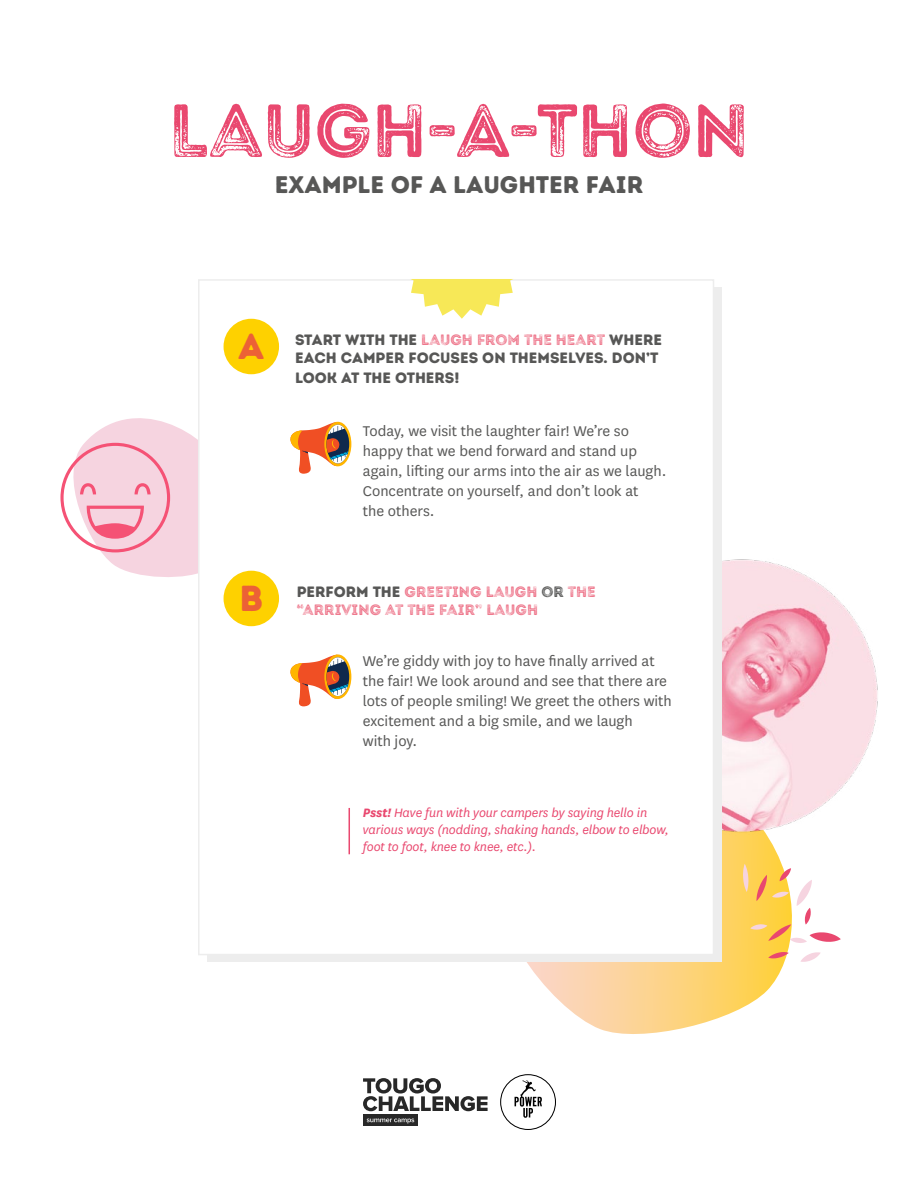
<style>
.page{position:relative;width:918px;height:1188px;background:#fff}
.page>*{position:absolute;margin:0;border:0;box-sizing:border-box;transform-origin:0 0}
.t1{font:75px "Intro Rust G Base 2 Line";color:#e9486f}
.t2{font:36.15px "Intro Rust Base";color:#ec6136}
.t3{font:24px "Intro Rust Base";color:#575756}
.t4{font:16.5px/19.8px "National";color:#575756}
.t5{font:15px/18px "Intro Rust Base";color:#575756}
.t6{font:15px/18px "Intro Rust G Base 2 Line";color:#ee768b}
.t7{font:italic 14.25px/17.1px "National";letter-spacing:-.01em;color:#e9486f}
.s1{font-family:"Intro Rust G Base 2 Line";color:#ee768b}
.s2{font-family:"Intro Rust Base";color:#575756}
.s3{color:#575756}
.s4{font-weight:700}
</style>
<div class="page">
<div style="left:500px;top:1074px;width:56px;height:56px;border:1px solid #000;border-radius:50%"></div>
<svg style="left:515px;top:1080px;width:27px;height:38px"></svg>
<svg style="left:363px;top:1078px;width:125px;height:33px"></svg>
<svg style="left:363px;top:1115px;width:55px;height:11px"></svg>
<svg style="left:367px;top:1119px;width:47px;height:5px"></svg>
<svg style="left:527px;top:855px;width:263px;height:179px"></svg>
<img style="left:722px;top:559px;width:156px;height:296px">
<svg style="left:60px;top:418px;width:138px;height:159px"></svg>
<svg style="left:800px;top:952px;width:21px;height:10px"></svg>
<svg style="left:743px;top:864px;width:98px;height:79px"></svg>
<svg style="left:768px;top:952px;width:21px;height:6px"></svg>
<div style="left:208px;top:287px;width:514px;height:675px;background:#ededed"></div>
<div style="left:198px;top:279px;width:516px;height:676px;background:#fff;border:2px solid #ededed"></div>
<hr style="left:349px;top:808px;width:1px;height:46px;background:#e9486f">
<div style="left:224px;top:319px;width:55px;height:55px;background:#fed100;border-radius:50%"></div>
<svg style="left:324px;top:422px;width:27px;height:44px"></svg>
<svg style="left:290px;top:422px;width:59px;height:52px"></svg>
<svg style="left:324px;top:654px;width:27px;height:45px"></svg>
<svg style="left:290px;top:654px;width:59px;height:52px"></svg>
<div style="left:224px;top:571px;width:55px;height:55px;background:#fed100;border-radius:50%"></div>
<svg style="left:410px;top:279px;width:103px;height:40px"></svg>
<h1 class="t1" style="left:169px;top:83px;width:582px">LAUGH-A-THON</h1>
<h3 class="t3" style="left:275px;top:169px;width:370px">EXAMPLE OF A LAUGHTER FAIR</h3>
<h2 class="t2" style="left:238px;top:324px;width:28px">A</h2>
<h2 class="t2" style="left:239px;top:576px;width:25px">B</h2>
<p class="t5" style="left:295px;top:331px;width:368px">START WITH THE <span class="s1">LAUGH FROM THE HEART</span> WHERE<br>EACH CAMPER FOCUSES ON THEMSELVES. DON’T</p>
<p class="t5" style="left:295px;top:369px;width:166px">LOOK AT THE OTHERS!</p>
<p class="t4" style="left:363px;top:421px;width:305px">Today, we visit the laughter fair! We’re so happy that we bend forward and stand up again, lifting our arms into the air as we laugh.<br>Concentrate on yourself, and don’t look at<br>the others.</p>
<p class="t6" style="left:297px;top:583px;width:301px"><span class="s2">PERFORM THE</span> GREETING LAUGH <span class="s3">OR</span> THE “ARRIVING AT THE FAIR” LAUGH</p>
<p class="t4" style="left:363px;top:651px;width:310px">We’re giddy with joy to have finally arrived at the fair! We look around and see that there are lots of people smiling! We greet the others with excitement and a big smile, and we laugh<br>with joy.</p>
<p class="t7" style="left:363px;top:804px;width:308px"><span class="s4">Psst!</span> Have fun with your campers by saying hello in various ways (nodding, shaking hands, elbow to elbow, foot to foot, knee to knee, etc.).</p>
</div>
